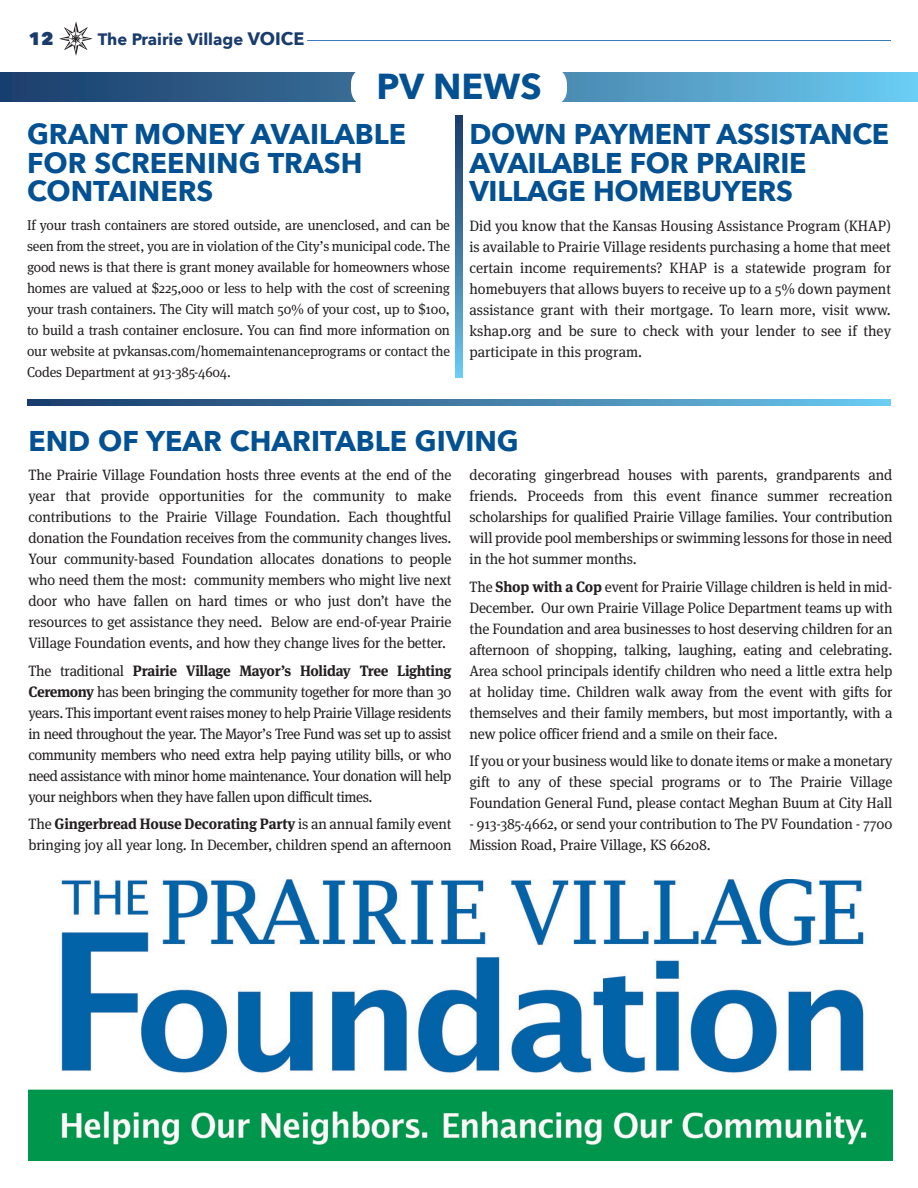
<style>
.page{position:relative;width:918px;height:1188px;background:#fff}
.page>*{position:absolute;margin:0;border:0;box-sizing:border-box;transform-origin:0 0}
.t1{font:700 36px "Avenir Next";color:#035192}
.t2{font:700 28.5px/28.5px "Avenir Next";letter-spacing:-.005em;color:#035192}
.t3{font:800 18px "Avenir Next";color:#193c6d}
.t4{font:700 16.5px "Avenir Next";color:#193c6d}
.t5{font:15px/21px "Meta Serif Pro";letter-spacing:-.01em;color:#231f20;text-align:justify}
.t6{font:14.25px/21px "Meta Serif Pro";letter-spacing:-.01em;color:#231f20;text-align:justify}
.s1{font-size:18px}
.s2{font-weight:700}
</style>
<div class="page">
<img style="left:59px;top:21px;width:34px;height:35px">
<hr style="left:307px;top:40px;width:584px;height:1px;background:#3c7bbd">
<svg style="left:0;top:72px;width:918px;height:29px;background:#427fa9"></svg>
<div style="left:351px;top:68px;width:216px;height:38px;background:#fff;border-radius:16px"></div>
<img style="left:28px;top:880px;width:864px;height:281px">
<svg style="left:27px;top:399px;width:864px;height:6px;background:#417da7"></svg>
<svg style="left:456px;top:116px;width:6px;height:261px;background:#417da7"></svg>
<p class="t3" style="left:28px;top:27px;width:27px">12</p>
<p class="t4" style="left:98px;top:25px;width:208px">The Prairie Village <span class="s1">VOICE</span></p>
<h1 class="t1" style="left:376px;top:55px;width:167px">PV NEWS</h1>
<h2 class="t2" style="left:27px;top:119px;width:381px">GRANT MONEY AVAILABLE<br>FOR SCREENING TRASH<br>CONTAINERS</h2>
<p class="t6" style="left:27px;top:214px;width:425px">If your trash containers are stored outside, are unenclosed, and can be seen from the street, you are in violation of the City’s municipal code. The good news is that there is grant money available for homeowners whose homes are valued at $225,000 or less to help with the cost of screening your trash containers. The City will match 50% of your cost, up to $100, to build a trash container enclosure. You can find more information on our website at pvkansas.com/homemaintenanceprograms or contact the Codes Department at 913-385-4604.</p>
<h2 class="t2" style="left:470px;top:119px;width:421px">DOWN PAYMENT ASSISTANCE<br>AVAILABLE FOR PRAIRIE<br>VILLAGE HOMEBUYERS</h2>
<p class="t5" style="left:470px;top:214px;width:423px">Did you know that the Kansas Housing Assistance Program (KHAP) is available to Prairie Village residents purchasing a home that meet certain income requirements? KHAP is a statewide program for homebuyers that allows buyers to receive up to a 5% down payment assistance grant with their mortgage. To learn more, visit www. kshap.org and be sure to check with your lender to see if they participate in this program.</p>
<h2 class="t2" style="left:28px;top:426px;width:492px">END OF YEAR CHARITABLE GIVING</h2>
<p class="t5" style="left:28px;top:463px;width:425px">The Prairie Village Foundation hosts three events at the end of the year that provide opportunities for the community to make contributions to the Prairie Village Foundation. Each thoughtful donation the Foundation receives from the community changes lives.<br>Your community-based Foundation allocates donations to people who need them the most: community members who might live next door who have fallen on hard times or who just don’t have the resources to get assistance they need. Below are end-of-year Prairie Village Foundation events, and how they change lives for the better.</p>
<p class="t5" style="left:28px;top:659px;width:425px">The traditional <span class="s2">Prairie Village Mayor’s Holiday Tree Lighting Ceremony</span> has been bringing the community together for more than 30 years. This important event raises money to help Prairie Village residents in need throughout the year. The Mayor’s Tree Fund was set up to assist community members who need extra help paying utility bills, or who need assistance with minor home maintenance. Your donation will help your neighbors when they have fallen upon difficult times.</p>
<p class="t5" style="left:28px;top:813px;width:425px">The <span class="s2">Gingerbread House Decorating Party</span> is an annual family event bringing joy all year long. In December, children spend an afternoon</p>
<p class="t5" style="left:469px;top:463px;width:425px">decorating gingerbread houses with parents, grandparents and friends. Proceeds from this event finance summer recreation scholarships for qualified Prairie Village families. Your contribution will provide pool memberships or swimming lessons for those in need in the hot summer months.</p>
<p class="t5" style="left:469px;top:575px;width:425px">The <span class="s2">Shop with a Cop</span> event for Prairie Village children is held in mid-December. Our own Prairie Village Police Department teams up with the Foundation and area businesses to host deserving children for an afternoon of shopping, talking, laughing, eating and celebrating.<br>Area school principals identify children who need a little extra help at holiday time. Children walk away from the event with gifts for themselves and their family members, but most importantly, with a new police officer friend and a smile on their face.</p>
<p class="t5" style="left:469px;top:750px;width:424px">If you or your business would like to donate items or make a monetary gift to any of these special programs or to The Prairie Village Foundation General Fund, please contact Meghan Buum at City Hall</p>
<p class="t5" style="left:469px;top:813px;width:425px">- 913-385-4662, or send your contribution to The PV Foundation - 7700<br>Mission Road, Praire Village, KS 66208.</p>
</div>
